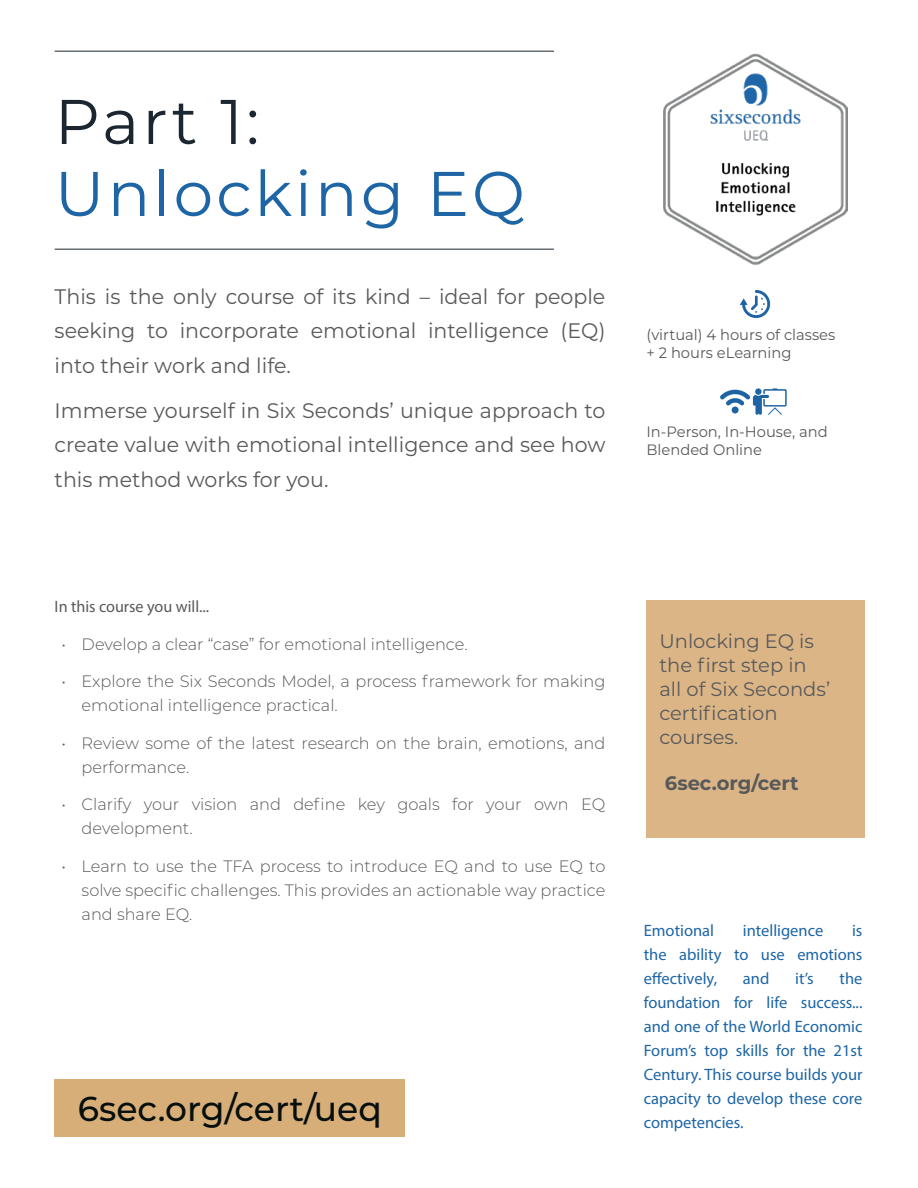
<style>
.page{position:relative;width:918px;height:1188px;background:#fff}
.page>*{position:absolute;margin:0;border:0;box-sizing:border-box;transform-origin:0 0}
.t1{font:63px "Montserrat";letter-spacing:.05em;color:#1e65a6}
.t2{font:63px "Montserrat";color:#1b2630}
.t3{font:500 34.5px "Montserrat";color:#070f0e}
.t4{font:21px/34.5px "Montserrat";color:#58595b;text-align:justify}
.t5{font:19.5px/24px "Montserrat";color:#58595b}
.t6{font:700 19.5px "Montserrat";color:#58595b}
.t7{font:300 16.5px/24px "Montserrat";color:#58595b}
.t8{font:16.5px/24px "Myriad Pro";color:#1e65a6;text-align:justify}
.t9{font:16.5px "Myriad Pro";color:#58595b}
.t10{font:15px/18px "Montserrat";color:#58595b}
</style>
<div class="page">
<div style="left:55px;top:1079px;width:350px;height:58px;background:#d7ad78"></div>
<img style="left:663px;top:53px;width:185px;height:212px">
<hr style="left:55px;top:51px;width:499px;height:1px;background:#1b2630">
<hr style="left:55px;top:249px;width:499px;height:1px;background:#1b2630">
<div style="left:646px;top:600px;width:219px;height:238px;background:#dbb585"></div>
<svg style="left:720px;top:388px;width:67px;height:27px"></svg>
<div style="left:732px;top:407px;width:7px;height:6px;background:#1e64a5;border-radius:50%"></div>
<svg style="left:740px;top:290px;width:30px;height:28px"></svg>
<h1 class="t2" style="left:55px;top:78px;width:206px">Part 1:</h1>
<h1 class="t1" style="left:55px;top:150px;width:472px">Unlocking EQ</h1>
<p class="t4" style="left:55px;top:278px;width:552px">This is the only course of its kind – ideal for people seeking to incorporate emotional intelligence (EQ) into their work and life.</p>
<p class="t4" style="left:55px;top:392px;width:552px">Immerse yourself in Six Seconds’ unique approach to create value with emotional intelligence and see how this method works for you.</p>
<p class="t10" style="left:647px;top:325px;width:190px">(virtual) 4 hours of classes + 2 hours eLearning</p>
<p class="t10" style="left:647px;top:422px;width:183px">In-Person, In-House, and<br>Blended Online</p>
<p class="t9" style="left:55px;top:596px;width:156px">In this course you will...</p>
<p class="t7" style="left:61px;top:631px;width:408px">• Develop a clear “case” for emotional intelligence.</p>
<p class="t7" style="left:82px;top:669px;width:525px;text-indent:-20px">• Explore the Six Seconds Model, a process framework for making emotional intelligence practical.</p>
<p class="t7" style="left:82px;top:730px;width:525px;text-indent:-20px">• Review some of the latest research on the brain, emotions, and performance.</p>
<p class="t7" style="left:82px;top:792px;width:525px;text-indent:-20px">• Clarify your vision and define key goals for your own EQ development.</p>
<p class="t7" style="left:82px;top:853px;width:525px;text-align:justify;text-indent:-20px">• Learn to use the TFA process to introduce EQ and to use EQ to solve specific challenges. This provides an actionable way practice and share EQ.</p>
<h2 class="t3" style="left:78px;top:1085px;width:306px">6sec.org/cert/ueq</h2>
<p class="t5" style="left:659px;top:628px;width:172px">Unlocking EQ is the first step in all of Six Seconds’ certification courses.</p>
<p class="t6" style="left:665px;top:769px;width:135px">6sec.org/cert</p>
<p class="t8" style="left:644px;top:918px;width:72px">Emotional</p>
<p class="t8" style="left:743px;top:918px;width:82px">intelligence</p>
<p class="t8" style="left:644px;top:918px;width:220px;text-indent:208px">is the ability to use emotions effectively,</p>
<p class="t8" style="left:644px;top:966px;width:220px;text-indent:196px">the foundation for life success... and one of the World Economic Forum’s top skills for the 21st Century. This course builds your capacity to develop these core competencies.</p>
<p class="t8" style="left:743px;top:966px;width:28px">and</p>
<p class="t8" style="left:795px;top:966px;width:20px">it’s</p>
</div>
